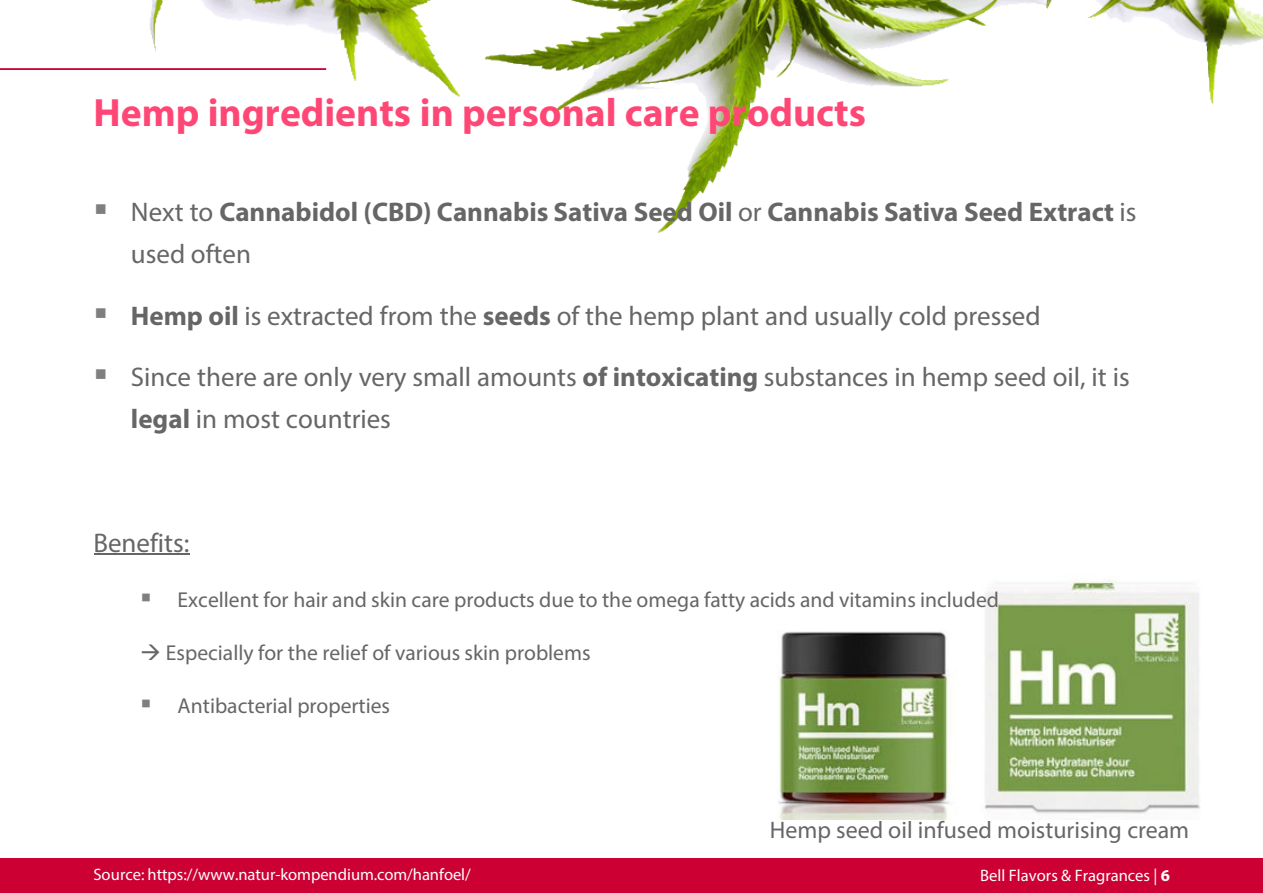
<style>
.page{position:relative;width:1263px;height:893px;background:#fff}
.page>*{position:absolute;margin:0;border:0;box-sizing:border-box;transform-origin:0 0}
.t1{font:700 39.6px "Myriad Pro";color:#ff4775}
.t2{font:27px/42.2px "Myriad Pro";color:#666}
.t3{font:700 27px/42.2px "Myriad Pro";color:#666}
.t4{font:24px "Myriad Pro";color:#666}
.t5{font:21.6px "Myriad Pro";color:#666}
.t6{font:16.5px "Myriad Pro";color:#fff}
.s1{color:#7f7f7f}
.s2{font-weight:400}
.s3{font-weight:700}
</style>
<div class="page">
<div style="left:0;top:858px;width:1263px;height:35px;background:#c03"></div>
<img style="left:778px;top:580px;width:423px;height:239px">
<img style="left:150px;top:0;width:1113px;height:233px">
<hr style="left:94px;top:554px;width:95px;height:1px;background:#666">
<hr style="left:0;top:68px;width:326px;height:2px;background:#c03">
<h2 class="t1" style="left:94px;top:86px;width:774px">Hemp ingredients in personal care products</h2>
<p class="t3" style="left:131px;top:190px;width:1007px;text-indent:-37px"><span class="s1">▪</span> <span class="s2">Next to</span> Cannabidol (CBD) Cannabis Sativa Seed Oil <span class="s2">or</span> Cannabis Sativa Seed Extract <span class="s2">is used often</span></p>
<p class="t2" style="left:94px;top:294px;width:949px"><span class="s1">▪</span> <span class="s3">Hemp oil</span> is extracted from the <span class="s3">seeds</span> of the hemp plant and usually cold pressed</p>
<p class="t2" style="left:131px;top:356px;width:1000px;text-indent:-37px"><span class="s1">▪</span> Since there are only very small amounts <span class="s3">of intoxicating</span> substances in hemp seed oil, it is <span class="s3">legal</span> in most countries</p>
<p class="t2" style="left:94px;top:521px;width:97px">Benefits:</p>
<p class="t5" style="left:140px;top:586px;width:860px"><span class="s1">▪</span> Excellent for hair and skin care products due to the omega fatty acids and vitamins included</p>
<p class="t5" style="left:140px;top:639px;width:452px">→ Especially for the relief of various skin problems</p>
<p class="t5" style="left:140px;top:692px;width:251px"><span class="s1">▪</span> Antibacterial properties</p>
<p class="t6" style="left:94px;top:864px;width:379px">Source: https://www.natur-kompendium.com/hanfoel/</p>
<p class="t4" style="left:770px;top:814px;width:421px">Hemp seed oil infused moisturising cream</p>
<p class="t6" style="left:980px;top:865px;width:191px">Bell Flavors &amp; Fragrances | <span class="s3">6</span></p>
</div>
